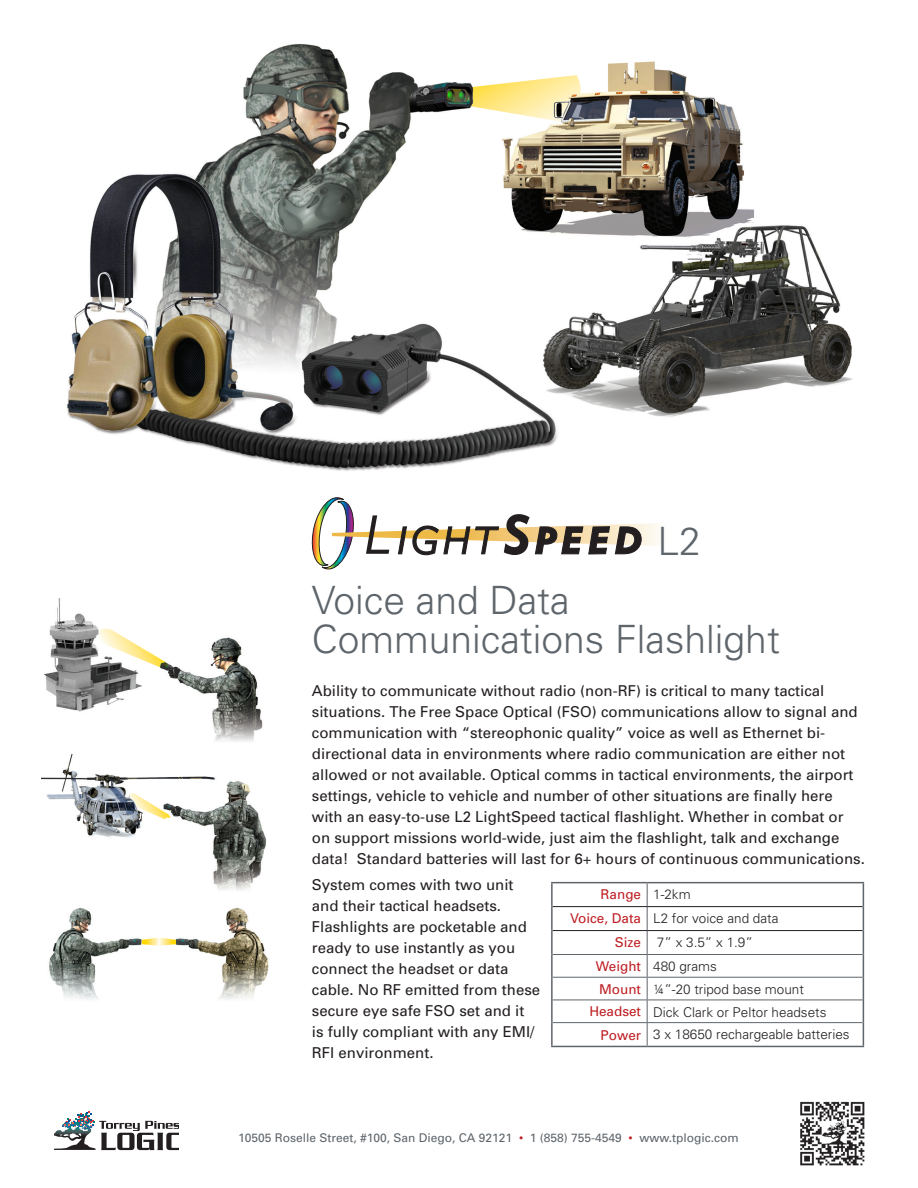
<style>
.page{position:relative;width:918px;height:1188px;background:#fff}
.page>*{position:absolute;margin:0;border:0;box-sizing:border-box;transform-origin:0 0}
.t1{font:300 39px/39px "Univers";color:#5e656b}
.t2{font:15px/21px "Univers";color:#231f20}
.t3{font:300 13.5px "Univers";color:#231f20}
.t4{font:13.5px "Univers";color:#be1e23}
.t5{font:12px "Univers";color:#5e656b}
.s1{font-weight:300;color:#231f20}
.s2{font-weight:400;color:#be1e23}
.s3{color:#be1e23}
</style>
<div class="page">
<svg style="left:54px;top:1111px;width:125px;height:39px"></svg>
<img style="left:800px;top:1101px;width:65px;height:65px">
<img style="left:67px;top:44px;width:786px;height:427px">
<svg style="left:311px;top:497px;width:347px;height:73px"></svg>
<hr style="left:551px;top:882px;width:96px;height:1px;background:#5e656b">
<hr style="left:551px;top:883px;width:2px;height:24px;background:#5e656b">
<hr style="left:647px;top:882px;width:217px;height:1px;background:#5e656b">
<hr style="left:551px;top:907px;width:2px;height:24px;background:#5e656b">
<hr style="left:551px;top:931px;width:2px;height:24px;background:#5e656b">
<hr style="left:551px;top:955px;width:2px;height:22px;background:#5e656b">
<hr style="left:551px;top:977px;width:2px;height:23px;background:#5e656b">
<hr style="left:551px;top:1000px;width:2px;height:23px;background:#5e656b">
<hr style="left:551px;top:1023px;width:2px;height:23px;background:#5e656b">
<svg style="left:863px;top:883px;width:1px;height:163px"></svg>
<hr style="left:551px;top:1046px;width:96px;height:1px;background:#5e656b">
<hr style="left:647px;top:1046px;width:217px;height:1px;background:#5e656b">
<hr style="left:553px;top:954px;width:94px;height:1px;background:#5e656b">
<hr style="left:647px;top:954px;width:216px;height:1px;background:#5e656b">
<hr style="left:553px;top:977px;width:94px;height:1px;background:#5e656b">
<hr style="left:647px;top:977px;width:216px;height:1px;background:#5e656b">
<hr style="left:553px;top:1000px;width:94px;height:1px;background:#5e656b">
<hr style="left:647px;top:1000px;width:216px;height:1px;background:#5e656b">
<hr style="left:553px;top:1022px;width:94px;height:1px;background:#5e656b">
<hr style="left:647px;top:1022px;width:216px;height:1px;background:#5e656b">
<svg style="left:647px;top:883px;width:1px;height:163px"></svg>
<hr style="left:553px;top:906px;width:94px;height:1px;background:#231f20">
<hr style="left:647px;top:906px;width:216px;height:1px;background:#231f20">
<hr style="left:553px;top:930px;width:94px;height:1px;background:#231f20">
<hr style="left:647px;top:930px;width:216px;height:1px;background:#231f20">
<svg style="left:446px;top:75px;width:136px;height:47px"></svg>
<img style="left:42px;top:754px;width:225px;height:136px">
<img style="left:45px;top:598px;width:218px;height:144px">
<svg style="left:94px;top:624px;width:76px;height:46px"></svg>
<svg style="left:124px;top:793px;width:49px;height:29px"></svg>
<img style="left:49px;top:907px;width:220px;height:92px">
<svg style="left:142px;top:938px;width:34px;height:8px"></svg>
<h1 class="t1" style="left:658px;top:521px;width:45px">L2</h1>
<h1 class="t1" style="left:312px;top:581px;width:470px">Voice and Data<br>Communications Flashlight</h1>
<p class="t2" style="left:312px;top:680px;width:554px">Ability to communicate without radio (non-RF) is critical to many tactical situations. The Free Space Optical (FSO) communications allow to signal and communication with “stereophonic quality” voice as well as Ethernet bi&shy;directional data in environments where radio communication are either not allowed or not available. Optical comms in tactical environments, the airport settings, vehicle to vehicle and number of other situations are finally here with an easy-to-use L2 LightSpeed tactical flashlight. Whether in combat or on support missions world-wide, just aim the flashlight, talk and exchange data! Standard batteries will last for 6+ hours of continuous communications.</p>
<p class="t2" style="left:312px;top:874px;width:230px">System comes with two unit and their tactical headsets.<br>Flashlights are pocketable and ready to use instantly as you connect the headset or data cable. No RF emitted from these secure eye safe FSO set and it<br>is fully compliant with any EMI/<br>RFI environment.</p>
<p class="t4" style="left:601px;top:886px;width:92px">Range <span class="s1">1-2km</span></p>
<p class="t3" style="left:570px;top:910px;width:210px"><span class="s2">Voice, Data</span> L2 for voice and data</p>
<p class="t3" style="left:615px;top:934px;width:140px"><span class="s2">Size</span> 7” x 3.5” x 1.9”</p>
<p class="t3" style="left:596px;top:958px;width:123px"><span class="s2">Weight</span> 480 grams</p>
<p class="t3" style="left:599px;top:981px;width:206px"><span class="s2">Mount</span> ¼”-20 tripod base mount</p>
<p class="t3" style="left:589px;top:1004px;width:239px"><span class="s2">Headset</span> Dick Clark or Peltor headsets</p>
<p class="t3" style="left:601px;top:1026px;width:251px"><span class="s2">Power</span> 3 x 18650 rechargeable batteries</p>
<p class="t5" style="left:238px;top:1131px;width:502px">10505 Roselle Street, #100, San Diego, CA 92121 <span class="s3">•</span> 1 (858) 755-4549 <span class="s3">•</span> www.tplogic.com</p>
</div>
